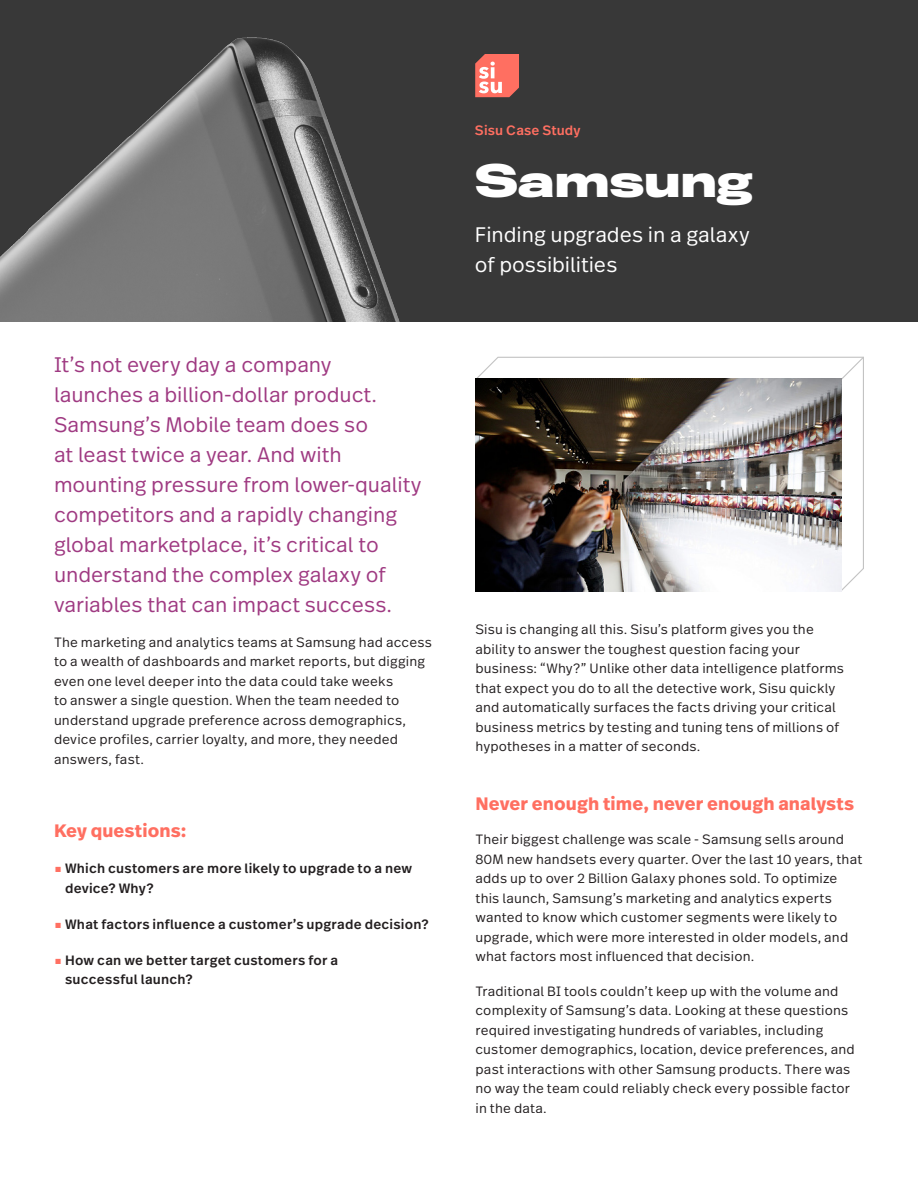
<style>
.page{position:relative;width:918px;height:1188px;background:#fff}
.page>*{position:absolute;margin:0;border:0;box-sizing:border-box;transform-origin:0 0}
.t1{font:700 42px "Titling Gothic FB Wide";letter-spacing:-.025em;color:#fff}
.t2{font:300 21px/30px "Real Text Pro";letter-spacing:-.005em;color:#9f3a82}
.t3{font:300 21px/30px "Real Text Pro";letter-spacing:-.005em;color:#fff}
.t4{font:700 18px "Real Text Pro";letter-spacing:.005em;color:#ff6f61}
.t5{font:300 13.5px/19.5px "Real Text Pro";letter-spacing:.01em;color:#231f20}
.t6{font:500 13.5px/19.5px "Real Text Pro";letter-spacing:.015em;color:#231f20}
.t7{font:500 13.5px "Real Text Pro";letter-spacing:.015em;color:#ff6f61}
.s1{font-weight:300;color:#ff6f61}
</style>
<div class="page">
<div style="left:0;top:0;width:918px;height:321px;background:#383838"></div>
<img style="left:0;top:37px;width:399px;height:284px">
<svg style="left:475px;top:356px;width:389px;height:236px"></svg>
<img style="left:475px;top:379px;width:367px;height:212px">
<svg style="left:475px;top:54px;width:44px;height:43px;background:#f48277"></svg>
<p class="t2" style="left:54px;top:349px;width:369px">It’s not every day a company launches a billion-dollar product.<br>Samsung’s Mobile team does so<br>at least twice a year. And with mounting pressure from lower-quality competitors and a rapidly changing global marketplace, it’s critical to understand the complex galaxy of variables that can impact success.</p>
<p class="t5" style="left:54px;top:632px;width:380px">The marketing and analytics teams at Samsung had access to a wealth of dashboards and market reports, but digging even one level deeper into the data could take weeks<br>to answer a single question. When the team needed to understand upgrade preference across demographics, device profiles, carrier loyalty, and more, they needed answers, fast.</p>
<h3 class="t4" style="left:54px;top:818px;width:134px">Key questions:</h3>
<p class="t6" style="left:65px;top:858px;width:349px;text-indent:-11px"><span class="s1">■</span> Which customers are more likely to upgrade to a new device? Why?</p>
<p class="t6" style="left:54px;top:914px;width:376px"><span class="s1">■</span> What factors influence a customer’s upgrade decision?</p>
<p class="t6" style="left:65px;top:950px;width:275px;text-indent:-11px"><span class="s1">■</span> How can we better target customers for a successful launch?</p>
<p class="t7" style="left:475px;top:121px;width:107px">Sisu Case Study</p>
<h1 class="t1" style="left:475px;top:156px;width:279px">Samsung</h1>
<h2 class="t3" style="left:475px;top:219px;width:276px">Finding upgrades in a galaxy of possibilities</h2>
<p class="t5" style="left:476px;top:619px;width:370px">Sisu is changing all this. Sisu’s platform gives you the ability to answer the toughest question facing your business: “Why?” Unlike other data intelligence platforms that expect you do to all the detective work, Sisu quickly and automatically surfaces the facts driving your critical business metrics by testing and tuning tens of millions of hypotheses in a matter of seconds.</p>
<h3 class="t4" style="left:476px;top:790px;width:380px">Never enough time, never enough analysts</h3>
<p class="t5" style="left:476px;top:829px;width:388px">Their biggest challenge was scale - Samsung sells around 80M new handsets every quarter. Over the last 10 years, that adds up to over 2 Billion Galaxy phones sold. To optimize this launch, Samsung’s marketing and analytics experts wanted to know which customer segments were likely to upgrade, which were more interested in older models, and what factors most influenced that decision.</p>
<p class="t5" style="left:476px;top:981px;width:381px">Traditional BI tools couldn’t keep up with the volume and complexity of Samsung’s data. Looking at these questions required investigating hundreds of variables, including customer demographics, location, device preferences, and past interactions with other Samsung products. There was no way the team could reliably check every possible factor in the data.</p>
</div>
